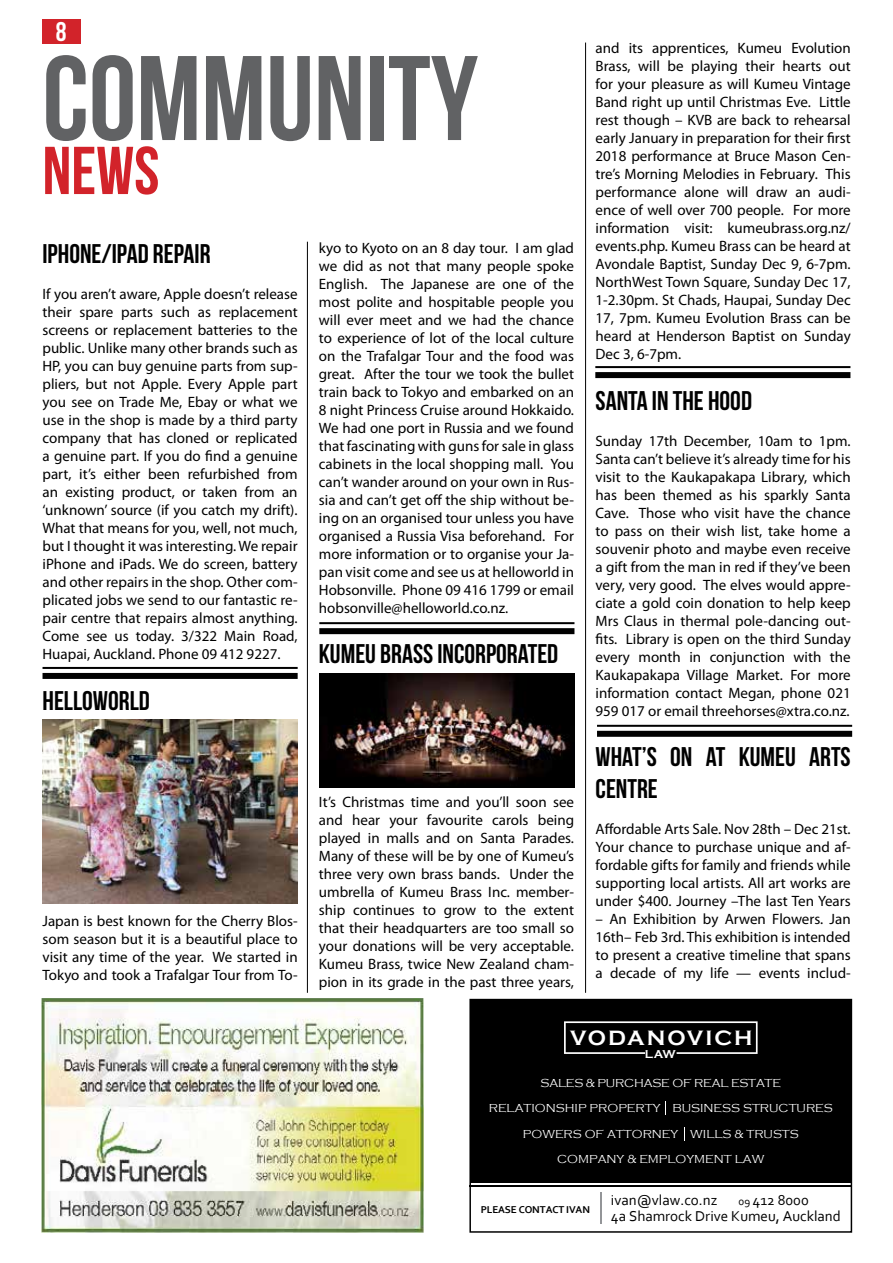
<style>
.page{position:relative;width:893px;height:1263px;background:#fff}
.page>*{position:absolute;margin:0;border:0;box-sizing:border-box;transform-origin:0 0}
.t1{font:120px "Bebas Neue";color:#616264}
.t2{font:67.5px "Bebas Neue";color:#d2232a}
.t3{font:27px/32.4px "Bebas Neue";color:#000}
.t4{font:27px "Bebas Neue";color:#fff}
.t5{font:700 21.3px "Copperplate Gothic";letter-spacing:.09em;color:#fff}
.t6{font:15px/18px "Myriad Pro";color:#000;text-align:justify}
.t7{font:15px/16.2px "Corbel";color:#000}
.t8{font:300 11.85px/25.3px "Copperplate Gothic";color:#fff;text-align:center}
.t9{font:700 11.7px "Copperplate Gothic";color:#fff}
.t10{font:700 10.5px "Corbel";letter-spacing:-.01em;color:#000}
.s1{font-size:11.25px}
</style>
<div class="page">
<img style="left:41px;top:999px;width:383px;height:234px">
<hr style="left:307px;top:242px;width:1px;height:751px;background:#000">
<hr style="left:585px;top:43px;width:1px;height:950px;background:#000">
<div style="left:42px;top:19px;width:38px;height:24px;background:#d2232a"></div>
<hr style="left:597px;top:725px;width:255px;height:2px;background:#000">
<div style="left:597px;top:731px;width:255px;height:6px;background:#000"></div>
<hr style="left:43px;top:667px;width:255px;height:2px;background:#000">
<div style="left:43px;top:673px;width:255px;height:6px;background:#000"></div>
<hr style="left:469px;top:1185px;width:383px;height:2px;background:#000">
<div style="left:470px;top:999px;width:381px;height:184px;background:#000"></div>
<svg style="left:564px;top:1021px;width:194px;height:33px"></svg>
<svg style="left:665px;top:1101px;width:1px;height:14px"></svg>
<svg style="left:684px;top:1127px;width:1px;height:13px"></svg>
<hr style="left:601px;top:1193px;width:1px;height:31px;background:#939598">
<hr style="left:595px;top:366px;width:255px;height:2px;background:#000">
<div style="left:595px;top:372px;width:255px;height:6px;background:#000"></div>
<img style="left:43px;top:719px;width:255px;height:184px">
<hr style="left:319px;top:622px;width:255px;height:2px;background:#000">
<div style="left:319px;top:628px;width:255px;height:6px;background:#000"></div>
<img style="left:319px;top:673px;width:255px;height:114px">
<h3 class="t4" style="left:56px;top:17px;width:12px">8</h3>
<h1 class="t1" style="left:43px;top:33px;width:437px">COMMUNITY</h1>
<h2 class="t2" style="left:43px;top:134px;width:118px">NEWS</h2>
<h3 class="t3" style="left:43px;top:237px;width:170px">IPHONE/IPAD REPAIR</h3>
<p class="t6" style="left:43px;top:285px;width:257px">If you aren’t aware, Apple doesn’t release their spare parts such as replacement screens or replacement batteries to the public. Unlike many other brands such as HP, you can buy genuine parts from sup&shy;pliers, but not Apple. Every Apple part you see on Trade Me, Ebay or what we use in the shop is made by a third party company that has cloned or replicated a genuine part. If you do find a genuine part, it’s either been refurbished from an existing product, or taken from an ‘unknown’ source (if you catch my drift).<br>What that means for you, well, not much, but I thought it was interesting. We repair iPhone and iPads. We do screen, battery and other repairs in the shop. Other com&shy;plicated jobs we send to our fantastic re&shy;pair centre that repairs almost anything.<br>Come see us today. 3/322 Main Road, Huapai, Auckland. Phone 09 412 9227.</p>
<h3 class="t3" style="left:43px;top:684px;width:109px">HELLOWORLD</h3>
<p class="t6" style="left:319px;top:239px;width:257px">kyo to Kyoto on an 8 day tour. I am glad we did as not that many people spoke English. The Japanese are one of the most polite and hospitable people you will ever meet and we had the chance to experience of lot of the local culture on the Trafalgar Tour and the food was great. After the tour we took the bullet train back to Tokyo and embarked on an 8 night Princess Cruise around Hokkaido.<br>We had one port in Russia and we found that fascinating with guns for sale in glass cabinets in the local shopping mall. You can’t wander around on your own in Rus&shy;sia and can’t get off the ship without be&shy;ing on an organised tour unless you have organised a Russia Visa beforehand. For more information or to organise your Ja&shy;pan visit come and see us at helloworld in Hobsonville. Phone 09 416 1799 or email hobsonville@helloworld.co.nz.</p>
<h3 class="t3" style="left:319px;top:637px;width:241px">KUMEU BRASS INCORPORATED</h3>
<p class="t6" style="left:43px;top:911px;width:257px">Japan is best known for the Cherry Blos&shy;som season but it is a beautiful place to visit any time of the year. We started in Tokyo and took a Trafalgar Tour from To-</p>
<p class="t6" style="left:319px;top:793px;width:257px">It’s Christmas time and you’ll soon see and hear your favourite carols being played in malls and on Santa Parades.<br>Many of these will be by one of Kumeu’s three very own brass bands. Under the umbrella of Kumeu Brass Inc. member&shy;ship continues to grow to the extent that their headquarters are too small so your donations will be very acceptable.<br>Kumeu Brass, twice New Zealand cham&shy;pion in its grade in the past three years,</p>
<p class="t6" style="left:596px;top:39px;width:257px">and its apprentices, Kumeu Evolution Brass, will be playing their hearts out for your pleasure as will Kumeu Vintage Band right up until Christmas Eve. Little rest though – KVB are back to rehearsal early January in preparation for their first 2018 performance at Bruce Mason Cen&shy;tre’s Morning Melodies in February. This performance alone will draw an audi&shy;ence of well over 700 people. For more information visit: kumeubrass.org.nz/ events.php. Kumeu Brass can be heard at Avondale Baptist, Sunday Dec 9, 6-7pm.<br>NorthWest Town Square, Sunday Dec 17, 1-2.30pm. St Chads, Haupai, Sunday Dec 17, 7pm. Kumeu Evolution Brass can be heard at Henderson Baptist on Sunday Dec 3, 6-7pm.</p>
<h3 class="t3" style="left:596px;top:384px;width:158px">SANTA IN THE HOOD</h3>
<p class="t6" style="left:596px;top:431px;width:257px">Sunday 17th December, 10am to 1pm.<br>Santa can’t believe it’s already time for his visit to the Kaukapakapa Library, which has been themed as his sparkly Santa Cave. Those who visit have the chance to pass on their wish list, take home a souvenir photo and maybe even receive a gift from the man in red if they’ve been very, very good. The elves would appre&shy;ciate a gold coin donation to help keep Mrs Claus in thermal pole-dancing out&shy;fits. Library is open on the third Sunday every month in conjunction with the Kaukapakapa Village Market. For more information contact Megan, phone 021<br>959 017 or email threehorses@xtra.co.nz.</p>
<h3 class="t3" style="left:596px;top:740px;width:257px">WHAT’S ON AT KUMEU ARTS<br>CENTRE</h3>
<p class="t6" style="left:596px;top:820px;width:257px">Affordable Arts Sale. Nov 28th – Dec 21st.<br>Your chance to purchase unique and af&shy;fordable gifts for family and friends while supporting local artists. All art works are under $400. Journey –The last Ten Years</p>
<p class="t6" style="left:596px;top:910px;width:257px">– An Exhibition by Arwen Flowers. Jan 16th– Feb 3rd. This exhibition is intended to present a creative timeline that spans a decade of my life — events includ-</p>
<h3 class="t5" style="left:570px;top:1026px;width:184px">VODANOVICH</h3>
<p class="t9" style="left:645px;top:1047px;width:32px">LAW</p>
<p class="t8" style="left:489px;top:1071px;width:345px">SALES &amp; PURCHASE OF REAL ESTATE<br>RELATIONSHIP PROPERTY BUSINESS STRUCTURES POWERS OF ATTORNEY WILLS &amp; TRUSTS COMPANY &amp; EMPLOYMENT LAW</p>
<p class="t7" style="left:611px;top:1191px;width:108px">ivan@vlaw.co.nz</p>
<p class="t7" style="left:611px;top:1191px;width:231px;text-indent:128px"><span class="s1">09</span> 412 8000<br>4a Shamrock Drive Kumeu, Auckland</p>
<p class="t10" style="left:481px;top:1203px;width:111px">PLEASE CONTACT IVAN</p>
</div>
